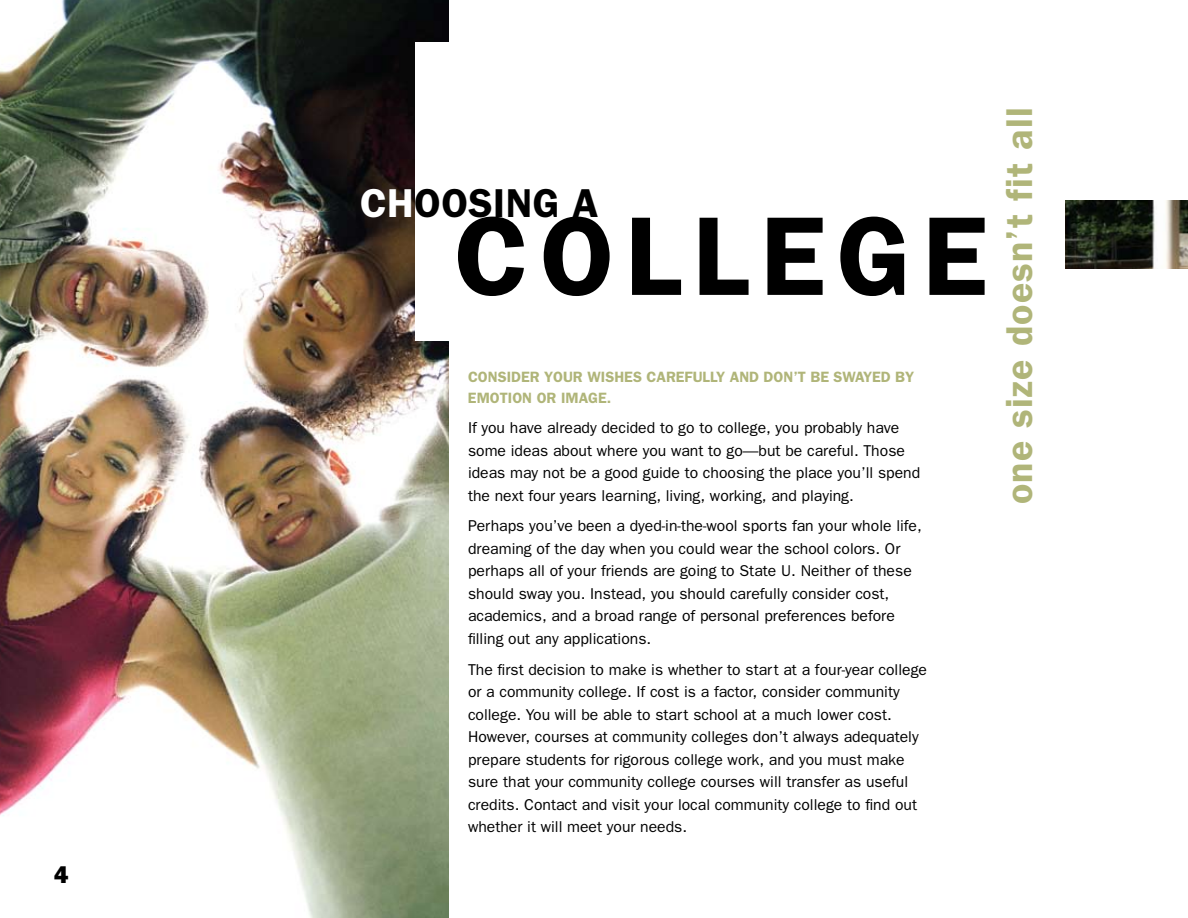
<style>
.page{position:relative;width:1188px;height:918px;background:#fff}
.page>*{position:absolute;margin:0;border:0;box-sizing:border-box;transform-origin:0 0}
.t1{font:600 112.5px "Franklin Gothic";letter-spacing:.1em;color:#000}
.t2{font:600 40.5px "Franklin Gothic";letter-spacing:.01em;color:#000}
.t3{font:600 37.5px "Franklin Gothic";letter-spacing:.03em;color:#b0b579}
.t4{font:800 24px "Franklin Gothic";color:#000}
.t5{font:15.75px/22.5px "Franklin Gothic";color:#000}
.t6{font:600 15px "Franklin Gothic";color:#b0b579}
.s1{color:#fff}
</style>
<div class="page">
<img style="left:1065px;top:201px;width:123px;height:67px">
<img style="left:0;top:0;width:448px;height:918px">
<div style="left:416px;top:42px;width:46px;height:298px;background:#fff"></div>
<h3 class="t4" style="left:54px;top:861px;width:16px">4</h3>
<h2 class="t2" style="left:360px;top:179px;width:240px"><span class="s1">CH</span>OOSING A</h2>
<h1 class="t1" style="left:454px;top:190px;width:535px">COLLEGE</h1>
<p class="t6" style="left:468px;top:368px;width:20px">CONSIDER</p>
<p class="t6" style="left:544px;top:368px;width:20px">YOUR</p>
<p class="t6" style="left:587px;top:368px;width:70px">WISHES CARE</p>
<p class="t6" style="left:685px;top:368px;width:56px">FULLY AND</p>
<p class="t6" style="left:764px;top:368px;width:11px">DON</p>
<p class="t6" style="left:793px;top:368px;width:122px">’T BE SWAYED BY</p>
<p class="t6" style="left:468px;top:389px;width:32px">EMOTION</p>
<p class="t6" style="left:537px;top:389px;width:53px">OR IMAGE</p>
<p class="t6" style="left:607px;top:389px;width:6px">.</p>
<p class="t5" style="left:468px;top:416px;width:454px">If you have already decided to go to college, you probably have some ideas about where you want to go—but be careful. Those ideas may not be a good guide to choosing the place you’ll spend the next four years learning, living, working, and playing.</p>
<p class="t5" style="left:468px;top:515px;width:455px">Perhaps you’ve been a dyed-in-the-wool sports fan your whole life, dreaming of the day when you could wear the school colors. Or perhaps all of your friends are going to State U . Neither of these should sway you. I nstead, you should carefully consider cost, academics, and a broad range of personal preferences before filling out any applications.</p>
<p class="t5" style="left:468px;top:658px;width:461px">The first decision to make is whether to start at a four-year college or a community college. If cost is a factor, consider community college. You will be able to start school at a much lower cost.<br>H owever, courses at community colleges don’t always adequately prepare students for rigorous college work, and you must make sure that your community college courses will transfer as useful credits. Contact and visit your local community college to find out whether it will meet your needs.</p>
<h3 class="t3" style="left:997px;top:504px;width:398px;rotate:-90deg">ONE SIZE DOESN’T FIT ALL</h3>
</div>
